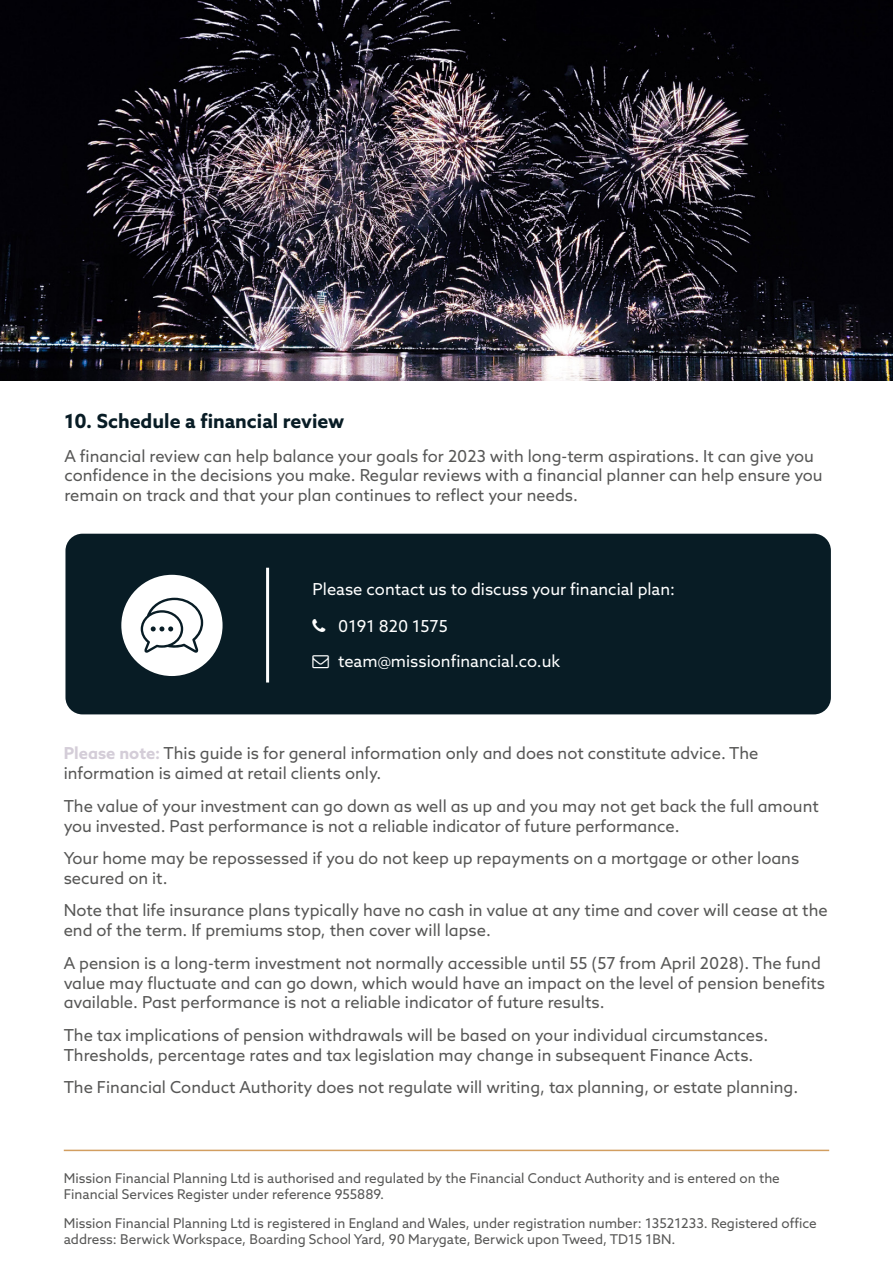
<style>
.page{position:relative;width:893px;height:1263px;background:#fff}
.page>*{position:absolute;margin:0;border:0;box-sizing:border-box;transform-origin:0 0}
.t1{font:700 19.5px "Azo Sans";color:#081c25}
.t2{font:16.5px/19.8px "Azo Sans";color:#575756}
.t3{font:16.5px "Azo Sans";color:#fff}
.t4{font:15px "Azo Sans";color:#fff}
.t5{font:13.5px/16.2px "Azo Sans";color:#575756}
.s1{font-weight:700;color:#d4cdd8}
</style>
<div class="page">
<img style="left:0;top:0;width:893px;height:381px">
<div style="left:65px;top:534px;width:766px;height:180px;background:#081c25;border-radius:17px"></div>
<hr style="left:266px;top:568px;width:3px;height:114px;background:#fff">
<div style="left:121px;top:575px;width:102px;height:101px;background:#fff;border-radius:50%"></div>
<svg style="left:141px;top:598px;width:62px;height:55px"></svg>
<hr style="left:64px;top:1150px;width:765px;height:1px;background:#d29e60">
<p class="t4" style="left:439px;top:56px;width:17px">11</p>
<p class="t1" style="left:64px;top:408px;width:281px">10. Schedule a financial review</p>
<p class="t2" style="left:64px;top:446px;width:760px">A financial review can help balance your goals for 2023 with long-term aspirations. It can give you confidence in the decisions you make. Regular reviews with a financial planner can help ensure you remain on track and that your plan continues to reflect your needs.</p>
<p class="t3" style="left:313px;top:579px;width:364px">Please contact us to discuss your financial plan:</p>
<p class="t3" style="left:338px;top:615px;width:111px">0191 820 1575</p>
<p class="t3" style="left:338px;top:650px;width:224px">team@missionfinancial.co.uk</p>
<p class="t2" style="left:64px;top:743px;width:696px"><span class="s1">Please note:</span> This guide is for general information only and does not constitute advice. The information is aimed at retail clients only.</p>
<p class="t2" style="left:64px;top:796px;width:757px">The value of your investment can go down as well as up and you may not get back the full amount you invested. Past performance is not a reliable indicator of future performance.</p>
<p class="t2" style="left:64px;top:848px;width:737px">Your home may be repossessed if you do not keep up repayments on a mortgage or other loans secured on it.</p>
<p class="t2" style="left:64px;top:900px;width:766px">Note that life insurance plans typically have no cash in value at any time and cover will cease at the end of the term. If premiums stop, then cover will lapse.</p>
<p class="t2" style="left:64px;top:953px;width:763px">A pension is a long-term investment not normally accessible until 55 (57 from April 2028). The fund value may fluctuate and can go down, which would have an impact on the level of pension benefits available. Past performance is not a reliable indicator of future results.</p>
<p class="t2" style="left:64px;top:1025px;width:706px">The tax implications of pension withdrawals will be based on your individual circumstances.<br>Thresholds, percentage rates and tax legislation may change in subsequent Finance Acts.</p>
<p class="t2" style="left:64px;top:1077px;width:736px">The Financial Conduct Authority does not regulate will writing, tax planning, or estate planning.</p>
<p class="t5" style="left:64px;top:1170px;width:718px">Mission Financial Planning Ltd is authorised and regulated by the Financial Conduct Authority and is entered on the<br>Financial Services Register under reference 955889.</p>
<p class="t5" style="left:64px;top:1215px;width:754px">Mission Financial Planning Ltd is registered in England and Wales, under registration number: 13521233. Registered office address: Berwick Workspace, Boarding School Yard, 90 Marygate, Berwick upon Tweed, TD15 1BN.</p>
</div>
